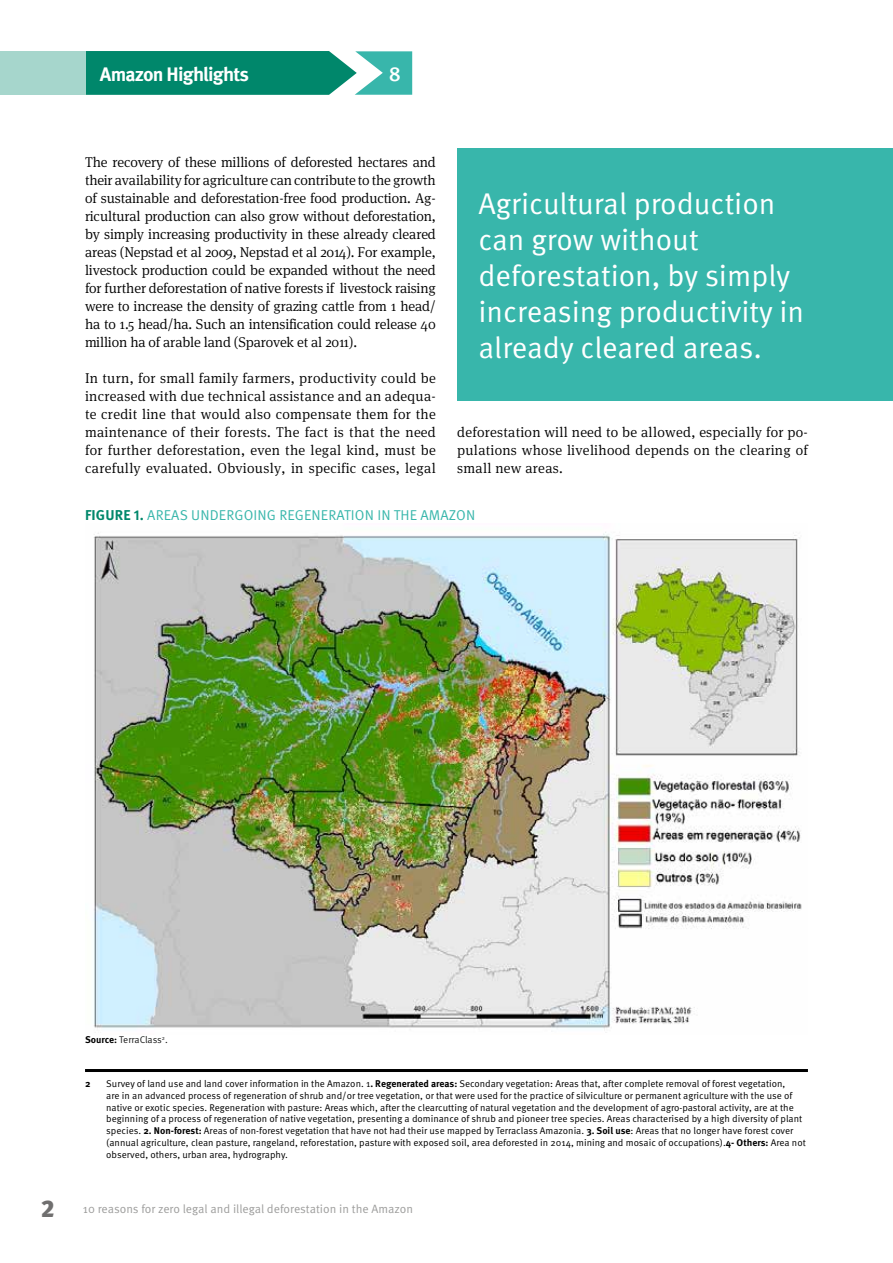
<style>
.page{position:relative;width:893px;height:1263px;background:#fff}
.page>*{position:absolute;margin:0;border:0;box-sizing:border-box;transform-origin:0 0}
.t1{font:30px/36px "Meta Pro";color:#fff}
.t2{font:500 20.4px "Meta Pro";color:#fff}
.t3{font:700 19.5px "Meta Pro";letter-spacing:-.04em;color:#fff}
.t4{font:300 14.25px/18px "FF Meta Serif Pro";letter-spacing:.02em;color:#000;text-align:justify}
.t5{font:14.25px "Meta Pro";letter-spacing:.01em;color:#38b6ab}
.t6{font:12px "Meta Pro";color:#9d9d9c}
.t7{font:9.75px/11.7px "Meta Pro";color:#000}
.t8{font:9.75px "Meta Pro";letter-spacing:-.01em;color:#1a1a1a}
.t9{font:700 9.75px "Meta Pro";color:#000}
.s1{font-weight:700;color:#00876b}
.s2{font-weight:700;color:#000}
.s3{font-weight:700}
.s4{font-weight:900;font-size:24px;color:#706f6f}
</style>
<div class="page">
<svg style="left:0;top:51px;width:412px;height:44px;background:#3aa48f"></svg>
<img style="left:93px;top:532px;width:709px;height:499px">
<hr style="left:85px;top:1069px;width:723px;height:3px;background:#000">
<div style="left:457px;top:149px;width:436px;height:252px;background:#38b6ab"></div>
<h3 class="t3" style="left:100px;top:62px;width:151px">Amazon Highlights</h3>
<h2 class="t2" style="left:389px;top:61px;width:14px">8</h2>
<p class="t4" style="left:85px;top:152px;width:352px">The recovery of these millions of deforested hectares and their availability for agriculture can contribute to the growth of sustainable and deforestation-free food production. Ag&shy;ricultural production can also grow without deforestation, by simply increasing productivity in these already cleared areas (Nepstad et al 2009, Nepstad et al 2014). For example, livestock production could be expanded without the need for further deforestation of native forests if livestock raising were to increase the density of grazing cattle from 1 head/ ha to 1.5 head/ha. Such an intensification could release 40 million ha of arable land (Sparovek et al 2011).</p>
<p class="t4" style="left:85px;top:368px;width:352px">In turn, for small family farmers, productivity could be increased with due technical assistance and an adequa&shy;te credit line that would also compensate them for the maintenance of their forests. The fact is that the need for further deforestation, even the legal kind, must be carefully evaluated. Obviously, in specific cases, legal</p>
<p class="t5" style="left:85px;top:506px;width:392px"><span class="s1">FIGURE 1.</span> AREAS UNDERGOING REGENERATION IN THE AMAZON</p>
<h1 class="t1" style="left:478px;top:187px;width:327px">Agricultural production can grow without deforestation, by simply increasing productivity in already cleared areas.</h1>
<p class="t4" style="left:457px;top:422px;width:352px">deforestation will need to be allowed, especially for po&shy;pulations whose livelihood depends on the clearing of small new areas.</p>
<p class="t8" style="left:85px;top:1033px;width:84px"><span class="s2">Source:</span> TerraClass<sup>2</sup>.</p>
<p class="t9" style="left:85px;top:1078px;width:7px">2</p>
<p class="t7" style="left:106px;top:1078px;width:701px">Survey of land use and land cover information in the Amazon. 1<span class="s3">. Regenerated areas:</span> Secondary vegetation: Areas that, after complete removal of forest vegetation,<br>are in an advanced process of regeneration of shrub and/or tree vegetation, or that were used for the practice of silviculture or permanent agriculture with the use of native or exotic species. Regeneration with pasture: Areas which, after the clearcutting of natural vegetation and the development of agro-pastoral activity, are at the beginning of a process of regeneration of native vegetation, presenting a dominance of shrub and pioneer tree species. Areas characterised by a high diversity of plant species. <span class="s3">2. Non-forest:</span> Areas of non-forest vegetation that have not had their use mapped by Terraclass Amazonia. <span class="s3">3. Soil use</span>: Areas that no longer have forest cover (annual agriculture, clean pasture, rangeland, reforestation, pasture with exposed soil, area deforested in 2014, mining and mosaic of occupations).<span class="s3">4- Others:</span> Area not observed, others, urban area, hydrography.</p>
<p class="t6" style="left:41px;top:1201px;width:374px"><span class="s4">2</span> 10 reasons for zero legal and illegal deforestation in the Amazon</p>
</div>
